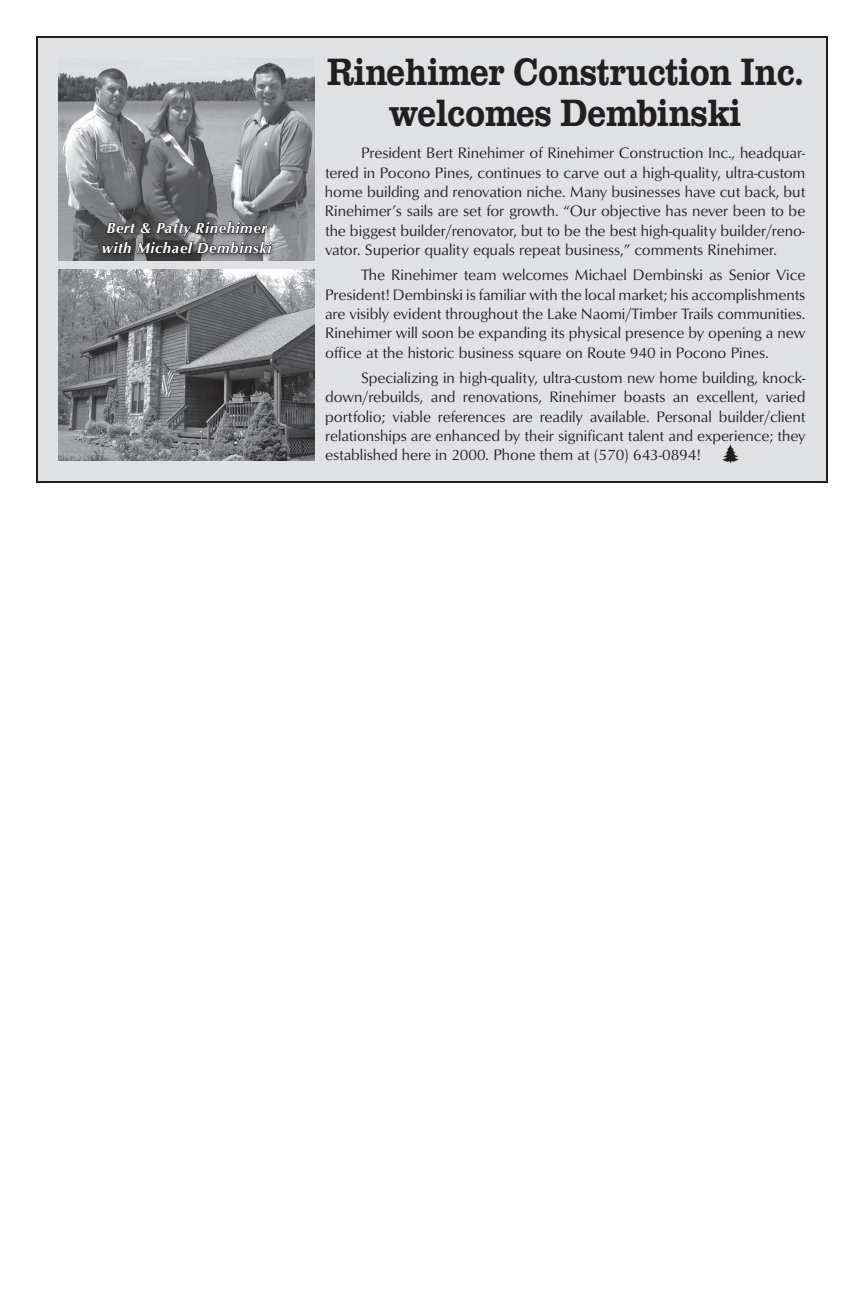
<style>
.page{position:relative;width:864px;height:1296px;background:#fff}
.page>*{position:absolute;margin:0;border:0;box-sizing:border-box;transform-origin:0 0}
.t1{font:39.4px/40.8px "Clarendon Bold DTC";letter-spacing:-.02em;color:#231f20;text-align:center;scale:.86 1}
.t2{font:15.6px/19.4px "Optimum Roman DTC";letter-spacing:-.005em;color:#231f20;text-align:justify}
.t3{font:15px/20px "Optimum Bold Italic DTC";letter-spacing:.03em;color:#fff}
</style>
<div class="page">
<div style="left:37px;top:37px;width:790px;height:445px;background:#e0e1e3"></div>
<div style="left:36px;top:36px;width:792px;height:447px;border:2px solid #231f20"></div>
<img style="left:58px;top:62px;width:257px;height:199px">
<img style="left:58px;top:270px;width:257px;height:190px">
<img style="left:722px;top:444px;width:17px;height:19px">
<div style="left:100px;top:219px;width:178px;height:41px;background:#231f20;opacity:.55"></div>
<svg style="left:102px;top:216px;width:171px;height:39px;background:#565557"></svg>
<p class="t3" style="left:102px;top:218px;width:171px">Bert &amp; Patty Rinehimer with Michael Dembinski</p>
<h1 class="t1" style="left:327px;top:51px;width:556px">Rinehimer Construction Inc. welcomes Dembinski</h1>
<p class="t2" style="left:325px;top:143px;width:482px;text-indent:36px">President Bert Rinehimer of Rinehimer Construction Inc., headquar&shy;tered in Pocono Pines, continues to carve out a high-quality, ultra-custom home building and renovation niche. Many businesses have cut back, but Rinehimer’s sails are set for growth. “Our objective has never been to be the biggest builder/renovator, but to be the best high-quality builder/reno&shy;vator. Superior quality equals repeat business,” comments Rinehimer.</p>
<p class="t2" style="left:325px;top:265px;width:482px;text-indent:36px">The Rinehimer team welcomes Michael Dembinski as Senior Vice President! Dembinski is familiar with the local market; his accomplishments are visibly evident throughout the Lake Naomi/Timber Trails communities.<br>Rinehimer will soon be expanding its physical presence by opening a new office at the historic business square on Route 940 in Pocono Pines.</p>
<p class="t2" style="left:325px;top:367px;width:482px;text-indent:36px">Specializing in high-quality, ultra-custom new home building, knock&shy;down/rebuilds, and renovations, Rinehimer boasts an excellent, varied portfolio; viable references are readily available. Personal builder/client relationships are enhanced by their significant talent and experience; they established here in 2000. Phone them at (570) 643-0894!</p>
</div>
